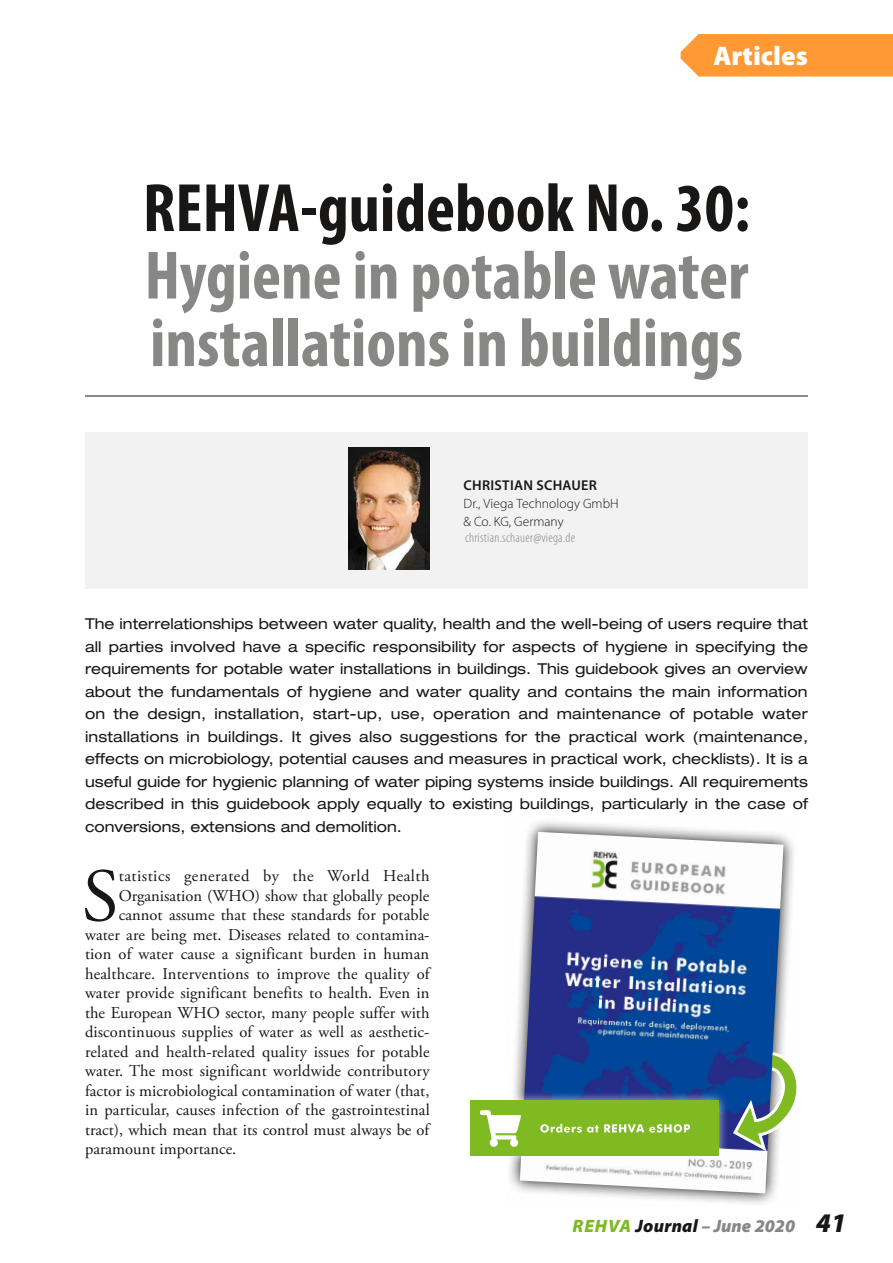
<style>
.page{position:relative;width:893px;height:1263px;background:#fff}
.page>*{position:absolute;margin:0;border:0;box-sizing:border-box;transform-origin:0 0}
.Normal_aloitus{font:75.3px "Adobe Garamond Pro";color:#181716}
.Heading_1{font:700 condensed 69px/67.5px "Myriad Pro";color:#878786;text-align:justify}
.t1{font:900 27px "Myriad Pro";color:#fff}
.zPage_Number{font:italic 900 18px "Myriad Pro";letter-spacing:.015em;color:#878786}
.Normal_aloitus-2{font:16.5px "Adobe Garamond Pro";letter-spacing:.005em;color:#181716}
.Normal_aloitus-3{font:16.5px "Adobe Garamond Pro";letter-spacing:.03em;color:#181716}
.Heading_4{font:expanded 15px/22.5px "Helvetica Neue LT Std";color:#181716;text-align:justify}
.Heading_6{font:600 14.25px "Myriad Pro";letter-spacing:.02em;color:#181716}
.Heading_5{font:300 13.5px/18px "Myriad Pro";letter-spacing:.005em;color:#181716}
.Heading_5_E-mail{font:300 condensed 13.5px "Myriad Pro";letter-spacing:.02em;color:#878786}
.s1{color:#181716}
.s2{color:#7fba23}
.s3{font-size:27px;color:#181716}
</style>
<div class="page">
<svg style="left:509px;top:821px;width:285px;height:383px"></svg>
<img style="left:520px;top:832px;width:263px;height:361px">
<svg style="left:731px;top:1050px;width:66px;height:104px"></svg>
<hr style="left:85px;top:396px;width:723px;height:1px;background:#181716">
<div style="left:85px;top:433px;width:723px;height:156px;background:#f2f2f2"></div>
<img style="left:348px;top:447px;width:81px;height:122px">
<div style="left:681px;top:34px;width:212px;height:43px;background:#f93"></div>
<div style="left:460px;top:1091px;width:268px;height:74px;background:#fff;opacity:.75"></div>
<div style="left:470px;top:1100px;width:249px;height:56px;background:#7fba23"></div>
<svg style="left:480px;top:1110px;width:41px;height:29px"></svg>
<div style="left:490px;top:1139px;width:8px;height:8px;background:#fff;border-radius:50%"></div>
<div style="left:510px;top:1139px;width:8px;height:8px;background:#fff;border-radius:50%"></div>
<svg style="left:540px;top:1124px;width:150px;height:8px"></svg>
<h3 class="t1" style="left:713px;top:37px;width:96px">Articles</h3>
<p class="Heading_1" style="left:143px;top:173px;width:609px"><span class="s1">REHVA-guidebook No. 30:<br></span>Hygiene in potable water installations in buildings</p>
<p class="Heading_6" style="left:464px;top:476px;width:135px">CHRISTIAN SCHAUER</p>
<p class="Heading_5" style="left:463px;top:494px;width:157px">Dr., Viega Technology GmbH &amp; Co. KG, Germany</p>
<p class="Heading_5_E-mail" style="left:465px;top:530px;width:112px">christian.schauer@viega.de</p>
<p class="Heading_4" style="left:85px;top:613px;width:725px">The interrelationships between water quality, health and the well-being of users require that all parties involved have a specific responsibility for aspects of hygiene in specifying the requirements for potable water installations in buildings. This guidebook gives an overview about the fundamentals of hygiene and water quality and contains the main information on the design, installation, start-up, use, operation and maintenance of potable water installations in buildings. It gives also suggestions for the practical work (maintenance, effects on microbiology, potential causes and measures in practical work, checklists). It is a useful guide for hygienic planning of water piping systems inside buildings. All requirements described in this guidebook apply equally to existing buildings, particularly in the case of conversions, extensions and demolition.</p>
<p class="Normal_aloitus" style="left:82px;top:851px;width:38px">S</p>
<p class="Normal_aloitus-3" style="left:119px;top:866px;width:312px">tatistics generated by the World Health</p>
<p class="Normal_aloitus-2" style="left:119px;top:886px;width:312px">Organisation (WHO) show that globally people</p>
<p class="Normal_aloitus-2" style="left:119px;top:905px;width:312px">cannot assume that these standards for potable</p>
<p class="Normal_aloitus-2" style="left:85px;top:925px;width:346px">water are being met. Diseases related to contamina-</p>
<p class="Normal_aloitus-2" style="left:85px;top:944px;width:346px">tion of water cause a significant burden in human</p>
<p class="Normal_aloitus-2" style="left:85px;top:964px;width:346px">healthcare. Interventions to improve the quality of</p>
<p class="Normal_aloitus-2" style="left:85px;top:983px;width:346px">water provide significant benefits to health. Even in</p>
<p class="Normal_aloitus-2" style="left:85px;top:1003px;width:346px">the European WHO sector, many people suffer with</p>
<p class="Normal_aloitus-2" style="left:85px;top:1022px;width:346px">discontinuous supplies of water as well as aesthetic-</p>
<p class="Normal_aloitus-2" style="left:85px;top:1042px;width:346px">related and health-related quality issues for potable</p>
<p class="Normal_aloitus-2" style="left:85px;top:1061px;width:346px">water. The most significant worldwide contributory</p>
<p class="Normal_aloitus-2" style="left:85px;top:1081px;width:346px">factor is microbiological contamination of water (that,</p>
<p class="Normal_aloitus-2" style="left:85px;top:1100px;width:346px">in particular, causes infection of the gastrointestinal</p>
<p class="Normal_aloitus-2" style="left:85px;top:1120px;width:346px">tract), which mean that its control must always be of</p>
<p class="Normal_aloitus-2" style="left:85px;top:1139px;width:153px">paramount importance.</p>
<p class="zPage_Number" style="left:572px;top:1214px;width:275px"><span class="s2">REHVA</span> <span class="s1">Journal</span> – June 2020 <span class="s3">41</span></p>
</div>
